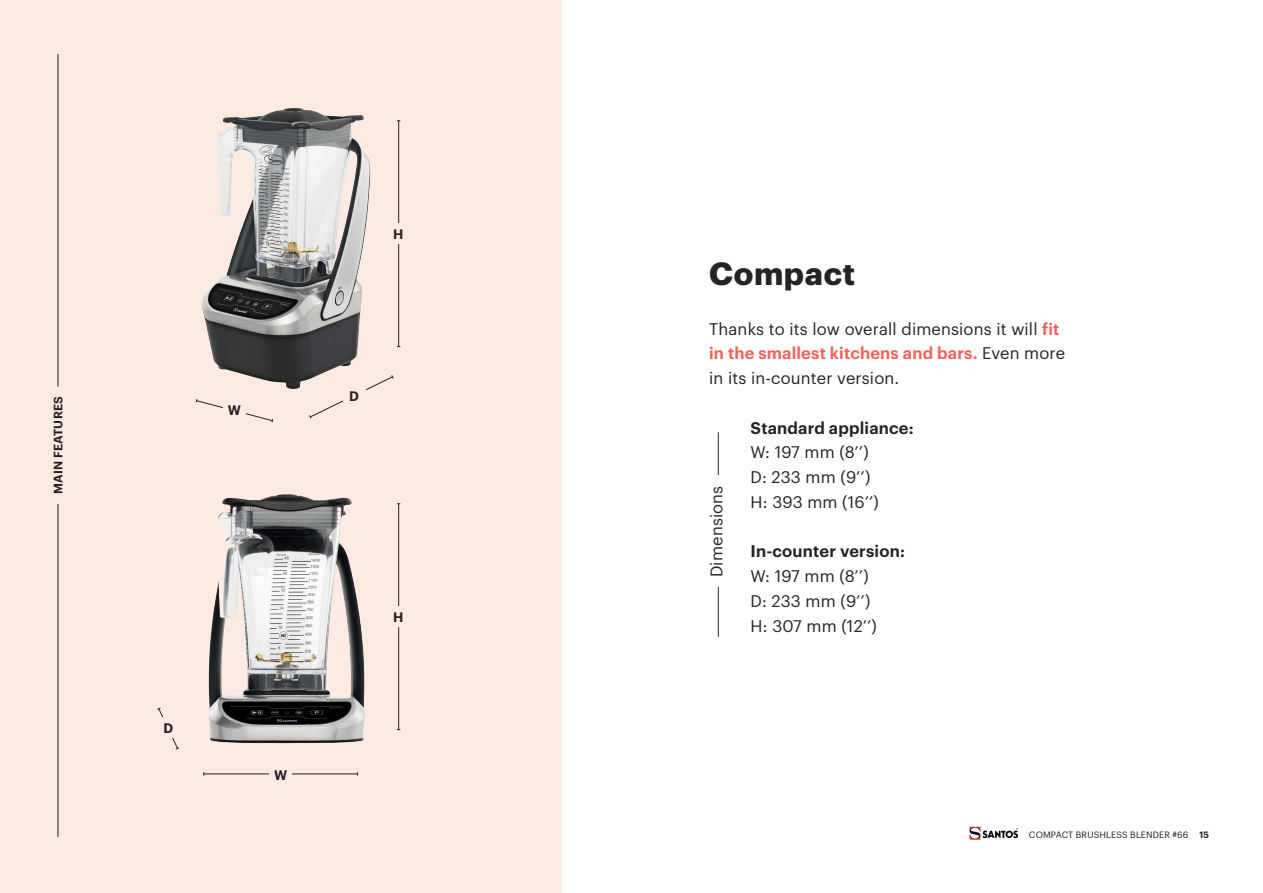
<style>
.page{position:relative;width:1263px;height:893px;background:#fff}
.page>*{position:absolute;margin:0;border:0;box-sizing:border-box;transform-origin:0 0}
.t1{font:700 31.5px "Graphik";letter-spacing:.02em;color:#262324}
.t2{font:16.5px/24.8px "Graphik";letter-spacing:.01em;color:#262324}
.t3{font:600 16.5px "Graphik";letter-spacing:.01em;color:#262324}
.t4{font:600 13.5px "Graphik";color:#231f20}
.t5{font:600 13.5px "Graphik";color:#262324}
.t6{font:600 12px "Graphik";letter-spacing:.015em;color:#262324}
.t7{font:9px "Graphik";letter-spacing:.015em;color:#231f20}
.s1{font-weight:600;color:#f1615a}
.s2{font-weight:600;color:#262324}
</style>
<div class="page">
<svg style="left:969px;top:827px;width:49px;height:13px"></svg>
<div style="left:0;top:0;width:561px;height:893px;background:#fdeae3"></div>
<img style="left:202px;top:108px;width:168px;height:281px">
<img style="left:208px;top:494px;width:157px;height:250px">
<svg style="left:309px;top:374px;width:85px;height:45px"></svg>
<svg style="left:157px;top:707px;width:23px;height:43px"></svg>
<hr style="left:398px;top:121px;width:1px;height:226px;background:#262324">
<hr style="left:398px;top:504px;width:1px;height:226px;background:#262324">
<hr style="left:204px;top:773px;width:154px;height:1px;background:#262324">
<svg style="left:195px;top:399px;width:79px;height:24px"></svg>
<div style="left:223px;top:399px;width:23px;height:21px;background:#fdeae3"></div>
<div style="left:269px;top:764px;width:23px;height:21px;background:#fdeae3"></div>
<div style="left:343px;top:385px;width:22px;height:21px;background:#fdeae3"></div>
<div style="left:157px;top:717px;width:22px;height:21px;background:#fdeae3"></div>
<div style="left:389px;top:223px;width:19px;height:21px;background:#fdeae3"></div>
<div style="left:389px;top:606px;width:19px;height:21px;background:#fdeae3"></div>
<hr style="left:718px;top:432px;width:1px;height:43px;background:#262324">
<hr style="left:718px;top:587px;width:1px;height:50px;background:#262324">
<p class="t6" style="left:49px;top:494px;width:99px;rotate:-90deg">MAIN FEATURES</p>
<p class="t4" style="left:228px;top:400px;width:15px">W</p>
<p class="t5" style="left:393px;top:224px;width:12px">H</p>
<p class="t5" style="left:349px;top:386px;width:11px">D</p>
<p class="t4" style="left:163px;top:718px;width:11px">D</p>
<p class="t4" style="left:274px;top:765px;width:15px">W</p>
<p class="t4" style="left:393px;top:607px;width:12px">H</p>
<h1 class="t1" style="left:709px;top:249px;width:147px">Compact</h1>
<p class="t2" style="left:709px;top:315px;width:357px">Thanks to its low overall dimensions it will <span class="s1">fit in the smallest kitchens and bars.</span> Even more in its in-counter version.</p>
<p class="t3" style="left:751px;top:415px;width:165px">Standard appliance:</p>
<p class="t2" style="left:751px;top:439px;width:130px">W: 197 mm (8’’)<br>D: 233 mm (9’’)<br>H: 393 mm (16’’)</p>
<p class="t3" style="left:751px;top:539px;width:156px">In-counter version:</p>
<p class="t2" style="left:751px;top:562px;width:128px">W: 197 mm (8’’)<br>D: 233 mm (9’’)<br>H: 307 mm (12’’)</p>
<p class="t2" style="left:703px;top:577px;width:93px;rotate:-90deg">Dimensions</p>
<p class="t7" style="left:1029px;top:828px;width:181px">COMPACT BRUSHLESS BLENDER #66 <span class="s2">15</span></p>
</div>
